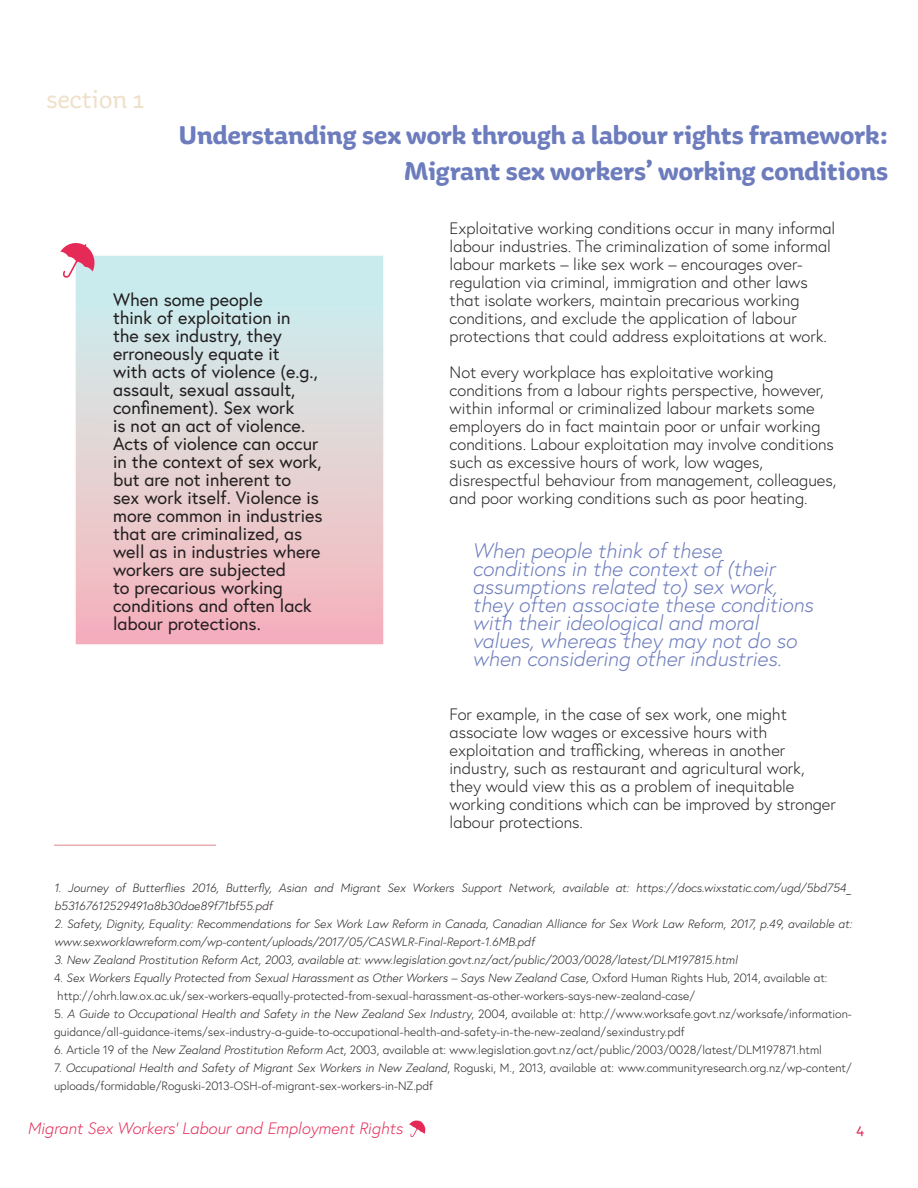
<style>
.page{position:relative;width:918px;height:1188px;background:#fff}
.page>*{position:absolute;margin:0;border:0;box-sizing:border-box;transform-origin:0 0}
.t1{font:700 27px/36px "Aniuk";color:#6c7cbd;text-align:right}
.t2{font:27px "Aniuk";color:#eee0ca}
.t3{font:italic 300 21px/18px "Europa";color:#6c7cbd}
.t4{font:18px/18px "Europa";color:#231f20}
.t5{font:300 16.5px/18px "Europa";color:#231f20}
.t6{font:italic 300 16.5px "Europa";color:#e62a57}
.t7{font:16.5px "Aniuk";color:#e62a57}
.t8{font:300 12px/18px "Europa";color:#231f20}
.t9{font:italic 300 12px/18px "Europa";color:#231f20}
.s1{font-style:italic}
</style>
<div class="page">
<div style="left:75px;top:255px;width:309px;height:390px;background:linear-gradient(to bottom,#c9f3f2,#f9b3bb)"></div>
<div style="left:74px;top:254px;width:311px;height:392px;border:2px solid #fffaf6"></div>
<hr style="left:54px;top:844px;width:162px;height:2px;background:#ebafb3">
<svg style="left:60px;top:243px;width:37px;height:35px"></svg>
<svg style="left:409px;top:1120px;width:17px;height:17px"></svg>
<h1 class="t2" style="left:46px;top:84px;width:99px">section 1</h1>
<h1 class="t1" style="left:179px;top:117px;width:711px">Understanding sex work through a labour rights framework:<br>Migrant sex workers’ working conditions</h1>
<p class="t4" style="left:113px;top:290px;width:211px">When some people<br>think of exploitation in<br>the sex industry, they erroneously equate it<br>with acts of violence (e.g., assault, sexual assault, confinement). Sex work<br>is not an act of violence.<br>Acts of violence can occur in the context of sex work, but are not inherent to<br>sex work itself. Violence is more common in industries that are criminalized, as well as in industries where workers are subjected<br>to precarious working conditions and often lack labour protections.</p>
<p class="t5" style="left:450px;top:219px;width:387px">Exploitative working conditions occur in many informal labour industries. The criminalization of some informal labour markets – like sex work – encourages over&shy;regulation via criminal, immigration and other laws that isolate workers, maintain precarious working conditions, and exclude the application of labour protections that could address exploitations at work.</p>
<p class="t5" style="left:450px;top:363px;width:388px">Not every workplace has exploitative working conditions from a labour rights perspective, however, within informal or criminalized labour markets some employers do in fact maintain poor or unfair working conditions. Labour exploitation may involve conditions such as excessive hours of work, low wages, disrespectful behaviour from management, colleagues, and poor working conditions such as poor heating.</p>
<p class="t3" style="left:472px;top:541px;width:342px">When people think of these conditions in the context of (their assumptions related to) sex work, they often associate these conditions with their ideological and moral values, whereas they may not do so when considering other industries.</p>
<p class="t5" style="left:450px;top:705px;width:388px">For example, in the case of sex work, one might associate low wages or excessive hours with exploitation and trafficking, whereas in another industry, such as restaurant and agricultural work, they would view this as a problem of inequitable working conditions which can be improved by stronger labour protections.</p>
<p class="t9" style="left:54px;top:878px;width:800px">1. Journey of Butterflies 2016, Butterfly, Asian and Migrant Sex Workers Support Network, available at: https://docs.wixstatic.com/ugd/5bd754_ b53167612529491a8b30dae89f71bf55.pdf</p>
<p class="t9" style="left:54px;top:914px;width:800px">2. Safety, Dignity, Equality: Recommendations for Sex Work Law Reform in Canada, Canadian Alliance for Sex Work Law Reform, 2017, p.49, available at: www.sexworklawreform.com/wp-content/uploads/2017/05/CASWLR-Final-Report-1.6MB.pdf</p>
<p class="t9" style="left:54px;top:950px;width:685px">3. New Zealand Prostitution Reform Act, 2003, available at: www.legislation.govt.nz/act/public/2003/0028/latest/DLM197815.html</p>
<p class="t8" style="left:54px;top:968px;width:775px">4. <span class="s1">Sex Workers Equally Protected from Sexual Harassment as Other Workers – Says New Zealand Case,</span> Oxford Human Rights Hub, 2014, available at: http://ohrh.law.ox.ac.uk/sex-workers-equally-protected-from-sexual-harassment-as-other-workers-says-new-zealand-case/</p>
<p class="t8" style="left:54px;top:1004px;width:799px">5. <span class="s1">A Guide to Occupational Health and Safety in the New Zealand Sex Industry</span>, 2004, available at: http://www.worksafe.govt.nz/worksafe/information&shy;guidance/all-guidance-items/sex-industry-a-guide-to-occupational-health-and-safety-in-the-new-zealand/sexindustry.pdf</p>
<p class="t8" style="left:54px;top:1040px;width:770px">6. Article 19 of the <span class="s1">New Zealand Prostitution Reform Act</span>, 2003, available at: www.legislation.govt.nz/act/public/2003/0028/latest/DLM197871.html</p>
<p class="t8" style="left:54px;top:1058px;width:799px">7. <span class="s1">Occupational Health and Safety of Migrant Sex Workers in New Zealand</span>, Roguski, M., 2013, available at: www.communityresearch.org.nz/wp-content/ uploads/formidable/Roguski-2013-OSH-of-migrant-sex-workers-in-NZ.pdf</p>
<p class="t6" style="left:28px;top:1118px;width:377px">Migrant Sex Workers’ Labour and Employment Rights</p>
<p class="t7" style="left:856px;top:1119px;width:9px">4</p>
</div>
